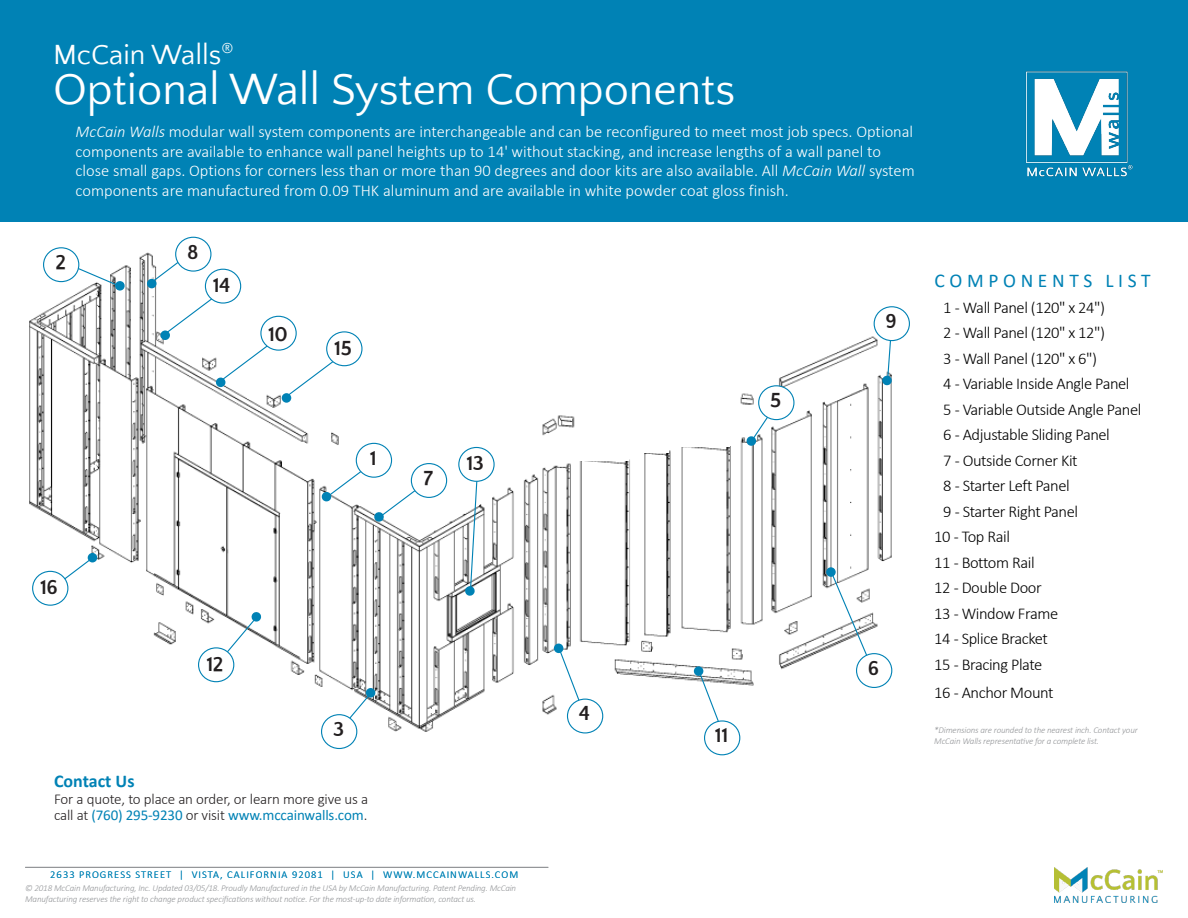
<style>
.page{position:relative;width:1188px;height:918px;background:#fff}
.page>*{position:absolute;margin:0;border:0;box-sizing:border-box;transform-origin:0 0}
.t1{font:45px "Quattrocento Sans";color:#fff}
.t2{font:28.5px "Quattrocento Sans";color:#fff}
.t3{font:700 21px "Quattrocento Sans";letter-spacing:-.025em;color:#231f20}
.t4{font:19.5px "Calibri";letter-spacing:.24em;color:#0082b5}
.Headers{font:700 18px "Calibri";color:#0082b5}
.t5{font:300 16.5px/19.8px "Calibri";color:#fff}
.t6{font:300 16.5px "Calibri";letter-spacing:-.025em;color:#000}
.Headers-2{font:300 15px/16.5px "Calibri";letter-spacing:-.01em;color:#231f20}
.Address_Line{font:300 10.5px "Calibri";letter-spacing:.1em;color:#0082b5}
.Copyright{font:italic 300 9px/10.8px "Calibri";letter-spacing:-.015em;color:#939598}
.s1{font-style:italic}
.s2{font-weight:400;color:#0082b5}
</style>
<div class="page">
<img style="left:29px;top:221px;width:866px;height:535px">
<img style="left:1055px;top:867px;width:108px;height:35px">
<svg style="left:558px;top:647px;width:28px;height:69px"></svg>
<svg style="left:336px;top:690px;width:37px;height:44px"></svg>
<svg style="left:49px;top:557px;width:45px;height:34px"></svg>
<svg style="left:285px;top:352px;width:60px;height:46px"></svg>
<svg style="left:150px;top:249px;width:129px;height:133px"></svg>
<svg style="left:830px;top:571px;width:44px;height:100px"></svg>
<svg style="left:698px;top:670px;width:32px;height:80px"></svg>
<div style="left:567px;top:699px;width:36px;height:34px;background:#fff;border-radius:50%"></div>
<div style="left:567px;top:699px;width:36px;height:35px;border:1px solid #0082b5;border-radius:50%"></div>
<div style="left:459px;top:447px;width:35px;height:34px;background:#fff;border-radius:50%"></div>
<div style="left:458px;top:447px;width:37px;height:35px;border:1px solid #0082b5;border-radius:50%"></div>
<div style="left:199px;top:648px;width:35px;height:34px;background:#fff;border-radius:50%"></div>
<div style="left:198px;top:647px;width:36px;height:35px;border:1px solid #0082b5;border-radius:50%"></div>
<div style="left:356px;top:443px;width:36px;height:34px;background:#fff;border-radius:50%"></div>
<div style="left:356px;top:443px;width:36px;height:35px;border:1px solid #0082b5;border-radius:50%"></div>
<div style="left:411px;top:464px;width:36px;height:33px;background:#fff;border-radius:50%"></div>
<div style="left:411px;top:463px;width:36px;height:35px;border:1px solid #0082b5;border-radius:50%"></div>
<svg style="left:759px;top:386px;width:35px;height:34px"></svg>
<div style="left:758px;top:385px;width:37px;height:35px;border:1px solid #0082b5;border-radius:50%"></div>
<div style="left:874px;top:307px;width:35px;height:34px;background:#fff;border-radius:50%"></div>
<div style="left:874px;top:306px;width:36px;height:35px;border:1px solid #0082b5;border-radius:50%"></div>
<div style="left:261px;top:316px;width:35px;height:34px;background:#fff;border-radius:50%"></div>
<div style="left:260px;top:316px;width:37px;height:35px;border:1px solid #0082b5;border-radius:50%"></div>
<div style="left:327px;top:332px;width:35px;height:34px;background:#fff;border-radius:50%"></div>
<div style="left:326px;top:331px;width:37px;height:35px;border:1px solid #0082b5;border-radius:50%"></div>
<div style="left:205px;top:269px;width:36px;height:34px;background:#fff;border-radius:50%"></div>
<div style="left:205px;top:269px;width:36px;height:35px;border:1px solid #0082b5;border-radius:50%"></div>
<div style="left:322px;top:715px;width:35px;height:33px;background:#fff;border-radius:50%"></div>
<div style="left:321px;top:714px;width:36px;height:35px;border:1px solid #0082b5;border-radius:50%"></div>
<div style="left:857px;top:654px;width:35px;height:33px;background:#fff;border-radius:50%"></div>
<div style="left:856px;top:653px;width:36px;height:35px;border:1px solid #0082b5;border-radius:50%"></div>
<div style="left:705px;top:721px;width:35px;height:34px;background:#fff;border-radius:50%"></div>
<div style="left:704px;top:720px;width:36px;height:35px;border:1px solid #0082b5;border-radius:50%"></div>
<div style="left:44px;top:248px;width:35px;height:34px;background:#fff;border-radius:50%"></div>
<div style="left:43px;top:247px;width:36px;height:35px;border:1px solid #0082b5;border-radius:50%"></div>
<div style="left:33px;top:571px;width:35px;height:34px;background:#fff;border-radius:50%"></div>
<div style="left:32px;top:571px;width:36px;height:35px;border:1px solid #0082b5;border-radius:50%"></div>
<div style="left:176px;top:237px;width:35px;height:34px;background:#fff;border-radius:50%"></div>
<div style="left:175px;top:237px;width:36px;height:35px;border:1px solid #0082b5;border-radius:50%"></div>
<div style="left:88px;top:553px;width:9px;height:9px;background:#0082b5;border-radius:50%"></div>
<div style="left:147px;top:279px;width:10px;height:9px;background:#0082b5;border-radius:50%"></div>
<div style="left:216px;top:378px;width:9px;height:9px;background:#0082b5;border-radius:50%"></div>
<div style="left:282px;top:393px;width:9px;height:10px;background:#0082b5;border-radius:50%"></div>
<div style="left:160px;top:330px;width:10px;height:10px;background:#0082b5;border-radius:50%"></div>
<svg style="left:321px;top:460px;width:107px;height:62px"></svg>
<svg style="left:746px;top:391px;width:40px;height:55px"></svg>
<svg style="left:882px;top:336px;width:11px;height:50px"></svg>
<svg style="left:465px;top:476px;width:13px;height:120px"></svg>
<div style="left:366px;top:688px;width:9px;height:10px;background:#0082b5;border-radius:50%"></div>
<svg style="left:69px;top:264px;width:56px;height:27px"></svg>
<div style="left:554px;top:644px;width:9px;height:9px;background:#0082b5;border-radius:50%"></div>
<div style="left:826px;top:567px;width:10px;height:10px;background:#0082b5;border-radius:50%"></div>
<div style="left:694px;top:666px;width:9px;height:10px;background:#0082b5;border-radius:50%"></div>
<svg style="left:215px;top:611px;width:47px;height:55px"></svg>
<div style="left:579px;top:391px;width:49px;height:69px;background:#fff"></div>
<div style="left:644px;top:377px;width:85px;height:70px;background:#fff"></div>
<div style="left:588px;top:387px;width:81px;height:66px;background:#fff"></div>
<hr style="left:25px;top:867px;width:523px;height:1px;background:#939598">
<div style="left:0;top:0;width:1188px;height:221px;background:#0082b5"></div>
<img style="left:1025px;top:72px;width:108px;height:105px">
<p class="t2" style="left:53px;top:40px;width:182px">McCain Walls<sup>®</sup></p>
<p class="t1" style="left:53px;top:66px;width:683px">Optional Wall System Components</p>
<p class="t5" style="left:76px;top:121px;width:841px"><span class="s1">McCain Walls</span> modular wall system components are interchangeable and can be reconfigured to meet most job specs. Optional components are available to enhance wall panel heights up to 14' without stacking, and increase lengths of a wall panel to close small gaps. Options for corners less than or more than 90 degrees and door kits are also available. All <span class="s1">McCain Wall</span> system components are manufactured from 0.09 THK aluminum and are available in white powder coat gloss finish.</p>
<p class="t3" style="left:55px;top:251px;width:12px">2</p>
<p class="t3" style="left:40px;top:576px;width:19px">16</p>
<p class="t3" style="left:187px;top:241px;width:13px">8</p>
<p class="t3" style="left:213px;top:274px;width:19px">14</p>
<p class="t3" style="left:268px;top:323px;width:21px">10</p>
<p class="t3" style="left:334px;top:337px;width:19px">15</p>
<p class="t3" style="left:370px;top:447px;width:8px">1</p>
<p class="t3" style="left:206px;top:653px;width:19px">12</p>
<p class="t3" style="left:333px;top:718px;width:13px">3</p>
<p class="Headers" style="left:54px;top:769px;width:82px">Contact Us</p>
<p class="Headers-2" style="left:54px;top:791px;width:316px">For a quote, to place an order, or learn more give us a call at <span class="s2">(760) 295-9230</span> or visit <span class="s2">www.mccainwalls.com</span>.</p>
<p class="t3" style="left:424px;top:467px;width:11px">7</p>
<p class="t3" style="left:466px;top:453px;width:19px">13</p>
<p class="Address_Line" style="left:50px;top:868px;width:470px">2633 PROGRESS STREET | VISTA, CALIFORNIA 92081 | USA | WWW.MCCAINWALLS.COM</p>
<p class="Copyright" style="left:25px;top:882px;width:493px">© 2018 McCain Manufacturing, Inc. Updated 03/05/18. Proudly Manufactured in the USA by McCain Manufacturing. Patent Pending. McCain<br>Manufacturing reserves the right to change product specifications without notice. For the most-up-to date information, contact us.</p>
<p class="t3" style="left:579px;top:703px;width:13px">4</p>
<p class="t3" style="left:770px;top:389px;width:13px">5</p>
<p class="t3" style="left:886px;top:310px;width:13px">9</p>
<p class="t3" style="left:715px;top:725px;width:15px">11</p>
<p class="t3" style="left:868px;top:657px;width:13px">6</p>
<p class="t4" style="left:935px;top:267px;width:218px">COMPONENTS LIST</p>
<p class="t6" style="left:943px;top:297px;width:163px">1 - Wall Panel (120" x 24")</p>
<p class="t6" style="left:943px;top:323px;width:163px">2 - Wall Panel (120" x 12")</p>
<p class="t6" style="left:943px;top:348px;width:155px">3 - Wall Panel (120" x 6")</p>
<p class="t6" style="left:943px;top:374px;width:188px">4 - Variable Inside Angle Panel</p>
<p class="t6" style="left:943px;top:399px;width:200px">5 - Variable Outside Angle Panel</p>
<p class="t6" style="left:943px;top:425px;width:168px">6 - Adjustable Sliding Panel</p>
<p class="t6" style="left:943px;top:450px;width:136px">7 - Outside Corner Kit</p>
<p class="t6" style="left:943px;top:476px;width:128px">8 - Starter Left Panel</p>
<p class="t6" style="left:943px;top:501px;width:136px">9 - Starter Right Panel</p>
<p class="t6" style="left:934px;top:527px;width:77px">10 - Top Rail</p>
<p class="t6" style="left:934px;top:552px;width:102px">11 - Bottom Rail</p>
<p class="t6" style="left:934px;top:578px;width:109px">12 - Double Door</p>
<p class="t6" style="left:934px;top:603px;width:126px">13 - Window Frame</p>
<p class="t6" style="left:934px;top:629px;width:115px">14 - Splice Bracket</p>
<p class="t6" style="left:934px;top:654px;width:110px">15 - Bracing Plate</p>
<p class="t6" style="left:934px;top:683px;width:121px">16 - Anchor Mount</p>
<p class="Copyright" style="left:934px;top:724px;width:205px">*Dimensions are rounded to the nearest inch. Contact your<br>McCain Walls representative for a complete list.</p>
</div>
